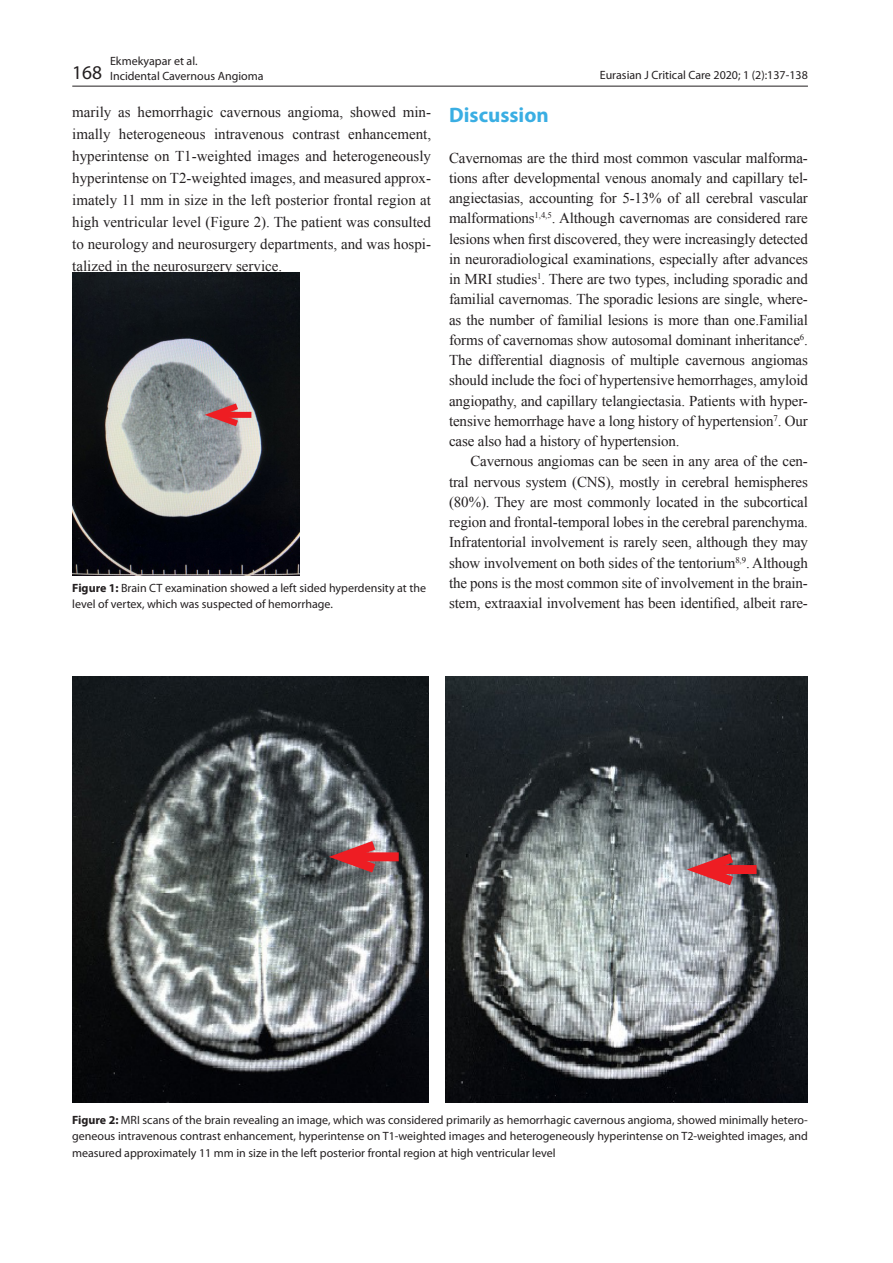
<style>
.page{position:relative;width:893px;height:1263px;background:#fff}
.page>*{position:absolute;margin:0;border:0;box-sizing:border-box;transform-origin:0 0}
.t1{font:700 21px "Myriad Pro";color:#3aaee3}
.t2{font:19.5px "Myriad Pro";color:#231f20}
.HTML_Preformatted{font:15px/20.2px "Times New Roman";letter-spacing:-.01em;color:#231f20;text-align:justify}
.t3{font:12px/16.5px "Myriad Pro";color:#231f20}
.s1{font-weight:700}
</style>
<div class="page">
<hr style="left:72px;top:86px;width:736px;height:1px;background:#231f20">
<img style="left:72px;top:273px;width:227px;height:303px">
<div style="left:213px;top:412px;width:38px;height:6px;background:#ee1d23"></div>
<svg style="left:196px;top:399px;width:49px;height:32px;background:#b27f83"></svg>
<img style="left:72px;top:676px;width:357px;height:426px">
<img style="left:445px;top:676px;width:363px;height:426px">
<div style="left:342px;top:852px;width:57px;height:9px;background:#ee1d23"></div>
<svg style="left:316px;top:834px;width:69px;height:46px;background:#926164"></svg>
<div style="left:700px;top:865px;width:57px;height:9px;background:#ee1d23"></div>
<svg style="left:674px;top:846px;width:69px;height:46px;background:#a97980"></svg>
<p class="t3" style="left:110px;top:54px;width:155px;line-height:14.4px">Ekmekyapar et al.<br>Incidental Cavernous Angioma</p>
<p class="HTML_Preformatted" style="left:72px;top:100px;width:360px;line-height:22px">marily as hemorrhagic cavernous angioma, showed min&shy;imally heterogeneous intravenous contrast enhancement, hyperintense on T1-weighted images and heterogeneously hyperintense on T2-weighted images, and measured approx&shy;imately 11 mm in size in the left posterior frontal region at high ventricular level (Figure 2). The patient was consulted to neurology and neurosurgery departments, and was hospi&shy;talized in the neurosurgery service.</p>
<p class="t1" style="left:449px;top:101px;width:101px">Discussion</p>
<h2 class="t2" style="left:72px;top:61px;width:32px">168</h2>
<p class="t3" style="left:600px;top:67px;width:210px">Eurasian J Critical Care 2020; 1 (2):137-138</p>
<p class="HTML_Preformatted" style="left:449px;top:147px;width:360px">Cavernomas are the third most common vascular malforma&shy;tions after developmental venous anomaly and capillary tel&shy;angiectasias, accounting for 5-13% of all cerebral vascular malformations<sup>1,4,5</sup>. Although cavernomas are considered rare lesions when first discovered, they were increasingly detected in neuroradiological examinations, especially after advances in MRI studies<sup>1</sup>. There are two types, including sporadic and familial cavernomas. The sporadic lesions are single, where&shy;as the number of familial lesions is more than one.Familial forms of cavernomas show autosomal dominant inheritance<sup>6</sup>.<br>The differential diagnosis of multiple cavernous angiomas should include the foci of hypertensive hemorrhages, amyloid angiopathy, and capillary telangiectasia. Patients with hyper&shy;tensive hemorrhage have a long history of hypertension<sup>7</sup>. Our case also had a history of hypertension.</p>
<p class="HTML_Preformatted" style="left:449px;top:451px;width:360px;text-indent:21px">Cavernous angiomas can be seen in any area of the cen&shy;tral nervous system (CNS), mostly in cerebral hemispheres (80%). They are most commonly located in the subcortical region and frontal-temporal lobes in the cerebral parenchyma.<br>Infratentorial involvement is rarely seen, although they may show involvement on both sides of the tentorium<sup>8,9</sup>. Although the pons is the most common site of involvement in the brain&shy;stem, extraaxial involvement has been identified, albeit rare-</p>
<p class="t3" style="left:72px;top:579px;width:355px"><span class="s1">Figure 1:</span> Brain CT examination showed a left sided hyperdensity at the level of vertex, which was suspected of hemorrhage.</p>
<p class="t3" style="left:72px;top:1111px;width:737px;text-align:justify"><span class="s1">Figure 2:</span> MRI scans of the brain revealing an image, which was considered primarily as hemorrhagic cavernous angioma, showed minimally hetero&shy;geneous intravenous contrast enhancement, hyperintense on T1-weighted images and heterogeneously hyperintense on T2-weighted images, and measured approximately 11 mm in size in the left posterior frontal region at high ventricular level</p>
</div>
